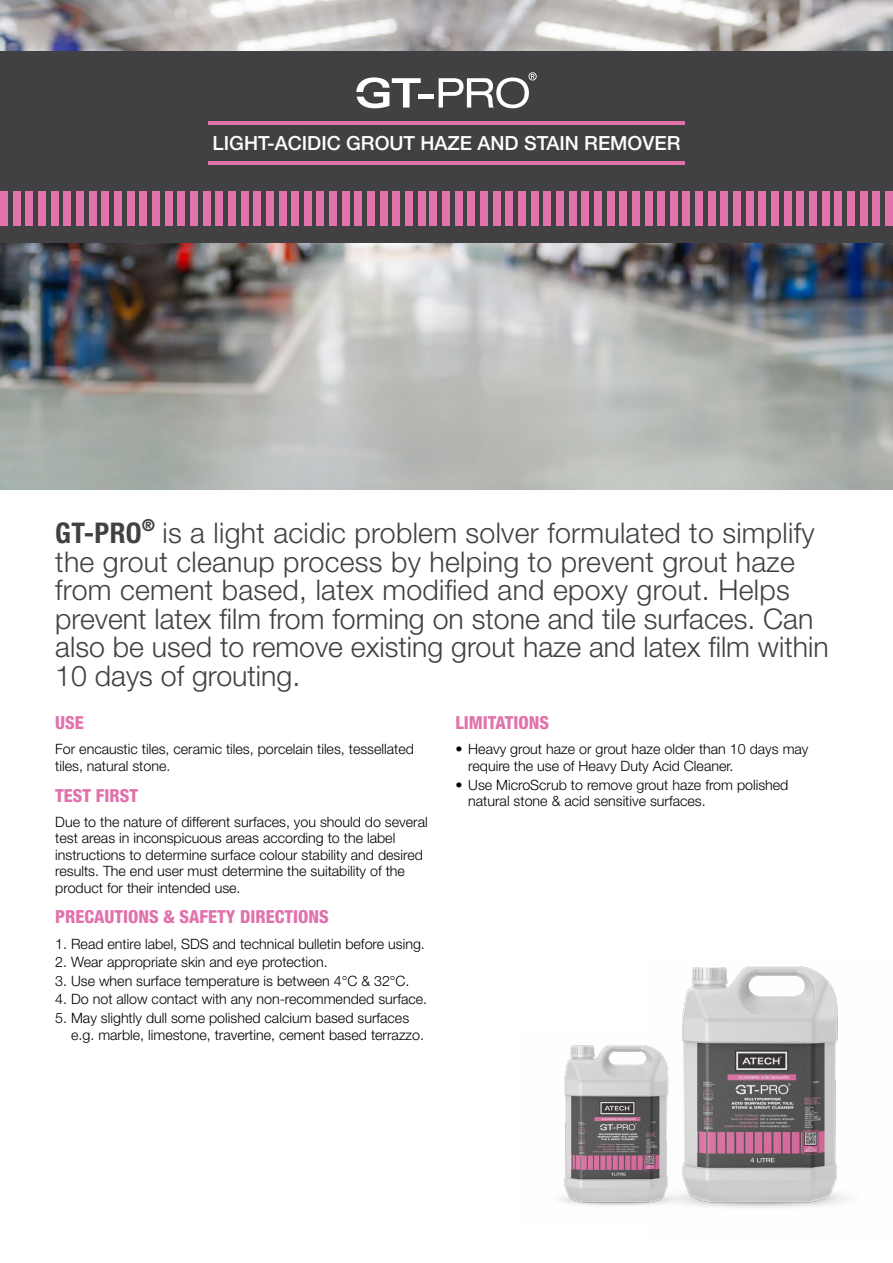
<style>
.page{position:relative;width:893px;height:1263px;background:#fff}
.page>*{position:absolute;margin:0;border:0;box-sizing:border-box;transform-origin:0 0}
.t1{font:300 28.5px/28.5px "Helvetica Neue LT Std";letter-spacing:.01em;color:#414042}
.t2{font:500 19.5px "Helvetica Neue LT Std";color:#fff}
.t3{font:800 condensed 18px "Helvetica Neue";color:#e272ac}
.t4{font:300 14.25px/16.5px "Helvetica Neue LT Std";color:#000}
.s1{font-weight:700;font-stretch:condensed}
</style>
<div class="page">
<img style="left:0;top:0;width:893px;height:489px">
<div style="left:0;top:51px;width:893px;height:191px;background:#414042"></div>
<hr style="left:208px;top:161px;width:477px;height:4px;background:#e272ac">
<hr style="left:208px;top:121px;width:477px;height:4px;background:#e272ac">
<div style="left:430px;top:191px;width:7px;height:34px;background:#e272ac"></div>
<div style="left:442px;top:191px;width:8px;height:34px;background:#e272ac"></div>
<div style="left:455px;top:191px;width:8px;height:34px;background:#e272ac"></div>
<div style="left:467px;top:191px;width:8px;height:34px;background:#e272ac"></div>
<div style="left:480px;top:191px;width:8px;height:34px;background:#e272ac"></div>
<div style="left:493px;top:191px;width:8px;height:34px;background:#e272ac"></div>
<div style="left:505px;top:191px;width:8px;height:34px;background:#e272ac"></div>
<div style="left:518px;top:191px;width:8px;height:34px;background:#e272ac"></div>
<div style="left:531px;top:191px;width:8px;height:34px;background:#e272ac"></div>
<div style="left:543px;top:191px;width:8px;height:34px;background:#e272ac"></div>
<div style="left:556px;top:191px;width:8px;height:34px;background:#e272ac"></div>
<div style="left:569px;top:191px;width:8px;height:34px;background:#e272ac"></div>
<div style="left:581px;top:191px;width:8px;height:34px;background:#e272ac"></div>
<div style="left:594px;top:191px;width:8px;height:34px;background:#e272ac"></div>
<div style="left:607px;top:191px;width:7px;height:34px;background:#e272ac"></div>
<div style="left:619px;top:191px;width:8px;height:34px;background:#e272ac"></div>
<div style="left:632px;top:191px;width:8px;height:34px;background:#e272ac"></div>
<div style="left:645px;top:191px;width:7px;height:34px;background:#e272ac"></div>
<div style="left:657px;top:191px;width:8px;height:34px;background:#e272ac"></div>
<div style="left:670px;top:191px;width:8px;height:34px;background:#e272ac"></div>
<div style="left:682px;top:191px;width:8px;height:34px;background:#e272ac"></div>
<div style="left:695px;top:191px;width:8px;height:34px;background:#e272ac"></div>
<div style="left:708px;top:191px;width:8px;height:34px;background:#e272ac"></div>
<div style="left:720px;top:191px;width:8px;height:34px;background:#e272ac"></div>
<div style="left:733px;top:191px;width:8px;height:34px;background:#e272ac"></div>
<div style="left:746px;top:191px;width:8px;height:34px;background:#e272ac"></div>
<div style="left:758px;top:191px;width:8px;height:34px;background:#e272ac"></div>
<div style="left:771px;top:191px;width:8px;height:34px;background:#e272ac"></div>
<div style="left:784px;top:191px;width:8px;height:34px;background:#e272ac"></div>
<div style="left:796px;top:191px;width:8px;height:34px;background:#e272ac"></div>
<div style="left:809px;top:191px;width:8px;height:34px;background:#e272ac"></div>
<div style="left:822px;top:191px;width:7px;height:34px;background:#e272ac"></div>
<div style="left:834px;top:191px;width:8px;height:34px;background:#e272ac"></div>
<div style="left:847px;top:191px;width:8px;height:34px;background:#e272ac"></div>
<div style="left:860px;top:191px;width:7px;height:34px;background:#e272ac"></div>
<div style="left:872px;top:191px;width:8px;height:34px;background:#e272ac"></div>
<div style="left:885px;top:191px;width:8px;height:34px;background:#e272ac"></div>
<div style="left:127px;top:191px;width:8px;height:34px;background:#e272ac"></div>
<div style="left:139px;top:191px;width:8px;height:34px;background:#e272ac"></div>
<div style="left:152px;top:191px;width:8px;height:34px;background:#e272ac"></div>
<div style="left:165px;top:191px;width:8px;height:34px;background:#e272ac"></div>
<div style="left:177px;top:191px;width:8px;height:34px;background:#e272ac"></div>
<div style="left:190px;top:191px;width:8px;height:34px;background:#e272ac"></div>
<div style="left:38px;top:191px;width:8px;height:34px;background:#e272ac"></div>
<div style="left:25px;top:191px;width:8px;height:34px;background:#e272ac"></div>
<div style="left:13px;top:191px;width:8px;height:34px;background:#e272ac"></div>
<div style="left:0;top:191px;width:8px;height:34px;background:#e272ac"></div>
<div style="left:51px;top:191px;width:8px;height:34px;background:#e272ac"></div>
<div style="left:63px;top:191px;width:8px;height:34px;background:#e272ac"></div>
<div style="left:76px;top:191px;width:8px;height:34px;background:#e272ac"></div>
<div style="left:89px;top:191px;width:8px;height:34px;background:#e272ac"></div>
<div style="left:101px;top:191px;width:8px;height:34px;background:#e272ac"></div>
<div style="left:114px;top:191px;width:8px;height:34px;background:#e272ac"></div>
<div style="left:203px;top:191px;width:8px;height:34px;background:#e272ac"></div>
<div style="left:215px;top:191px;width:8px;height:34px;background:#e272ac"></div>
<div style="left:228px;top:191px;width:8px;height:34px;background:#e272ac"></div>
<div style="left:241px;top:191px;width:7px;height:34px;background:#e272ac"></div>
<div style="left:253px;top:191px;width:8px;height:34px;background:#e272ac"></div>
<div style="left:266px;top:191px;width:8px;height:34px;background:#e272ac"></div>
<div style="left:279px;top:191px;width:7px;height:34px;background:#e272ac"></div>
<div style="left:291px;top:191px;width:8px;height:34px;background:#e272ac"></div>
<div style="left:304px;top:191px;width:8px;height:34px;background:#e272ac"></div>
<div style="left:316px;top:191px;width:8px;height:34px;background:#e272ac"></div>
<div style="left:329px;top:191px;width:8px;height:34px;background:#e272ac"></div>
<div style="left:342px;top:191px;width:8px;height:34px;background:#e272ac"></div>
<div style="left:354px;top:191px;width:8px;height:34px;background:#e272ac"></div>
<div style="left:367px;top:191px;width:8px;height:34px;background:#e272ac"></div>
<div style="left:380px;top:191px;width:8px;height:34px;background:#e272ac"></div>
<div style="left:392px;top:191px;width:8px;height:34px;background:#e272ac"></div>
<div style="left:405px;top:191px;width:8px;height:34px;background:#e272ac"></div>
<div style="left:418px;top:191px;width:8px;height:34px;background:#e272ac"></div>
<div style="left:418px;top:94px;width:15px;height:5px;background:#fff"></div>
<svg style="left:356px;top:77px;width:65px;height:31px"></svg>
<svg style="left:439px;top:72px;width:98px;height:36px"></svg>
<img style="left:560px;top:1045px;width:88px;height:161px">
<img style="left:648px;top:966px;width:200px;height:242px">
<h2 class="t2" style="left:213px;top:132px;width:469px">LIGHT-ACIDIC GROUT HAZE AND STAIN REMOVER</h2>
<p class="t1" style="left:55px;top:518px;width:775px"><span class="s1">GT-PRO</span><sup>®</sup> is a light acidic problem solver formulated to simplify the grout cleanup process by helping to prevent grout haze from cement based, latex modified and epoxy grout. Helps prevent latex film from forming on stone and tile surfaces. Can also be used to remove existing grout haze and latex film within 10 days of grouting.</p>
<p class="t3" style="left:55px;top:712px;width:30px">USE</p>
<p class="t4" style="left:55px;top:741px;width:360px">For encaustic tiles, ceramic tiles, porcelain tiles, tessellated tiles, natural stone.</p>
<p class="t3" style="left:55px;top:784px;width:84px">TEST FIRST</p>
<p class="t4" style="left:55px;top:813px;width:374px">Due to the nature of different surfaces, you should do several test areas in inconspicuous areas according to the label instructions to determine surface colour stability and desired results. The end user must determine the suitability of the product for their intended use.</p>
<p class="t3" style="left:55px;top:906px;width:275px">PRECAUTIONS &amp; SAFETY DIRECTIONS</p>
<p class="t4" style="left:55px;top:935px;width:371px">1. Read entire label, SDS and technical bulletin before using.</p>
<p class="t4" style="left:55px;top:953px;width:274px">2. Wear appropriate skin and eye protection.</p>
<p class="t4" style="left:55px;top:972px;width:356px">3. Use when surface temperature is between 4°C &amp; 32°C.</p>
<p class="t4" style="left:55px;top:991px;width:373px">4. Do not allow contact with any non-recommended surface.</p>
<p class="t4" style="left:71px;top:1009px;width:354px;text-indent:-16px">5. May slightly dull some polished calcium based surfaces e.g. marble, limestone, travertine, cement based terrazzo.</p>
<p class="t3" style="left:455px;top:712px;width:95px">LIMITATIONS</p>
<p class="t4" style="left:468px;top:741px;width:342px;text-indent:-13px">• Heavy grout haze or grout haze older than 10 days may require the use of Heavy Duty Acid Cleaner.</p>
<p class="t4" style="left:468px;top:776px;width:322px;text-indent:-13px">• Use MicroScrub to remove grout haze from polished natural stone &amp; acid sensitive surfaces.</p>
</div>
